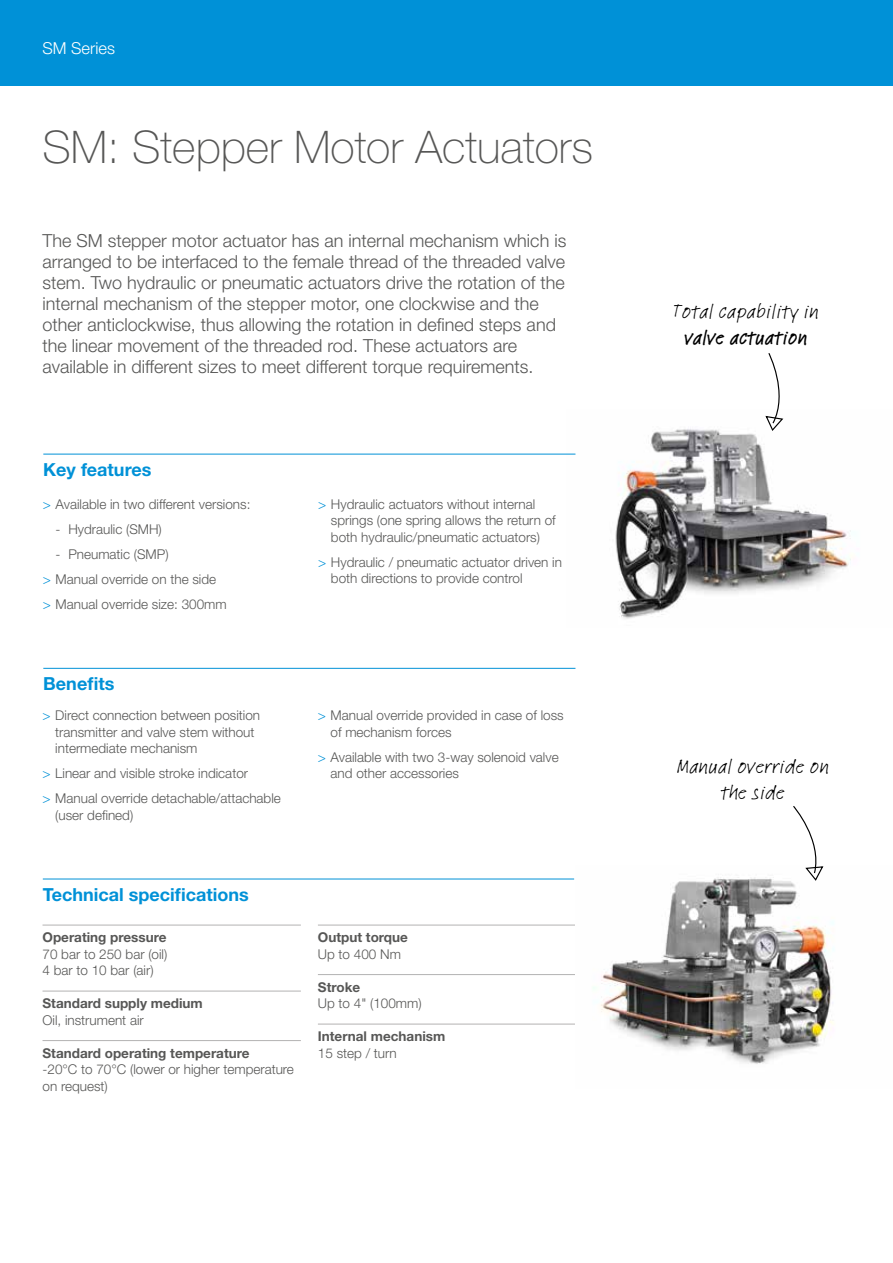
<style>
.page{position:relative;width:893px;height:1263px;background:#fff}
.page>*{position:absolute;margin:0;border:0;box-sizing:border-box;transform-origin:0 0}
.t1{font:100 45px "Helvetica Neue LT";color:#575756}
.t2{font:21px/25.5px "Linotype Feltpen";color:#000;text-align:center}
.t3{font:500 21px "Linotype Feltpen";color:#000}
.t4{font:300 18px/21px "Helvetica Neue LT Std";color:#575756}
.t5{font:700 18px "Helvetica Neue LT";color:#0091d7}
.t6{font:300 16.5px "Helvetica Neue LT Std";color:#fff}
.t7{font:300 13.5px/16.5px "Helvetica Neue LT Std";color:#575756}
.t8{font:700 13.5px "Helvetica Neue LT";color:#575756}
.s1{color:#0091d7}
</style>
<div class="page">
<img style="left:567px;top:429px;width:284px;height:190px">
<div style="left:0;top:0;width:893px;height:85px;background:#0091d7"></div>
<hr style="left:43px;top:454px;width:532px;height:1px;background:#0091d7">
<hr style="left:43px;top:668px;width:532px;height:1px;background:#0091d7">
<svg style="left:764px;top:353px;width:25px;height:79px"></svg>
<hr style="left:43px;top:878px;width:531px;height:1px;background:#0091d7">
<hr style="left:43px;top:925px;width:258px;height:1px;background:#b3b2b2">
<hr style="left:43px;top:991px;width:258px;height:1px;background:#b3b2b2">
<hr style="left:43px;top:1040px;width:258px;height:1px;background:#b3b2b2">
<hr style="left:318px;top:925px;width:258px;height:1px;background:#b3b2b2">
<hr style="left:318px;top:974px;width:258px;height:1px;background:#b3b2b2">
<hr style="left:318px;top:1024px;width:258px;height:1px;background:#b3b2b2">
<img style="left:575px;top:877px;width:259px;height:187px">
<svg style="left:792px;top:806px;width:32px;height:76px"></svg>
<p class="t6" style="left:43px;top:38px;width:74px">SM Series</p>
<h1 class="t1" style="left:43px;top:121px;width:552px">SM: Stepper Motor Actuators</h1>
<p class="t4" style="left:43px;top:229px;width:525px">The SM stepper motor actuator has an internal mechanism which is arranged to be interfaced to the female thread of the threaded valve stem. Two hydraulic or pneumatic actuators drive the rotation of the internal mechanism of the stepper motor, one clockwise and the other anticlockwise, thus allowing the rotation in defined steps and the linear movement of the threaded rod. These actuators are available in different sizes to meet different torque requirements.</p>
<h3 class="t5" style="left:43px;top:458px;width:110px">Key features</h3>
<p class="t7" style="left:43px;top:495px;width:209px"><span class="s1">&gt;</span> Available in two different versions:</p>
<p class="t7" style="left:56px;top:520px;width:108px">- Hydraulic (SMH)</p>
<p class="t7" style="left:43px;top:541px;width:185px;line-height:25px;text-indent:13px">- Pneumatic (SMP)<br><span class="s1">&gt;</span> Manual override on the side <span class="s1">&gt;</span> Manual override size: 300mm</p>
<p class="t7" style="left:331px;top:495px;width:226px;text-indent:-13px"><span class="s1">&gt;</span> Hydraulic actuators without internal springs (one spring allows the return of both hydraulic/pneumatic actuators)</p>
<p class="t7" style="left:331px;top:553px;width:233px;text-indent:-13px"><span class="s1">&gt;</span> Hydraulic / pneumatic actuator driven in both directions to provide control</p>
<h3 class="t5" style="left:43px;top:672px;width:73px">Benefits</h3>
<p class="t7" style="left:55px;top:707px;width:206px;text-indent:-13px"><span class="s1">&gt;</span> Direct connection between position transmitter and valve stem without intermediate mechanism</p>
<p class="t7" style="left:43px;top:761px;width:240px;line-height:25px"><span class="s1">&gt;</span> Linear and visible stroke indicator<br><span class="s1">&gt;</span> Manual override detachable/attachable</p>
<p class="t7" style="left:55px;top:806px;width:80px">(user defined)</p>
<p class="t7" style="left:331px;top:707px;width:235px;text-indent:-13px"><span class="s1">&gt;</span> Manual override provided in case of loss of mechanism forces</p>
<p class="t7" style="left:331px;top:748px;width:230px;text-indent:-13px"><span class="s1">&gt;</span> Available with two 3-way solenoid valve and other accessories</p>
<h3 class="t5" style="left:43px;top:883px;width:207px">Technical specifications</h3>
<p class="t8" style="left:43px;top:929px;width:126px">Operating pressure</p>
<p class="t7" style="left:43px;top:946px;width:126px">70 bar to 250 bar (oil)<br>4 bar to 10 bar (air)</p>
<p class="t8" style="left:43px;top:995px;width:162px">Standard supply medium</p>
<p class="t7" style="left:43px;top:1011px;width:103px">Oil, instrument air</p>
<p class="t8" style="left:43px;top:1045px;width:209px">Standard operating temperature</p>
<p class="t7" style="left:43px;top:1061px;width:253px">-20°C to 70°C (lower or higher temperature on request)</p>
<p class="t8" style="left:318px;top:929px;width:92px">Output torque</p>
<p class="t7" style="left:318px;top:946px;width:85px">Up to 400 Nm</p>
<p class="t8" style="left:318px;top:979px;width:44px">Stroke</p>
<p class="t7" style="left:318px;top:995px;width:105px">Up to 4" (100mm)</p>
<p class="t8" style="left:318px;top:1028px;width:129px">Internal mechanism</p>
<p class="t7" style="left:318px;top:1044px;width:80px">15 step / turn</p>
<h2 class="t2" style="left:673px;top:298px;width:147px">Total capability in</h2>
<h2 class="t3" style="left:684px;top:323px;width:124px">valve actuation</h2>
<h2 class="t2" style="left:676px;top:753px;width:154px">Manual override on the side</h2>
</div>
